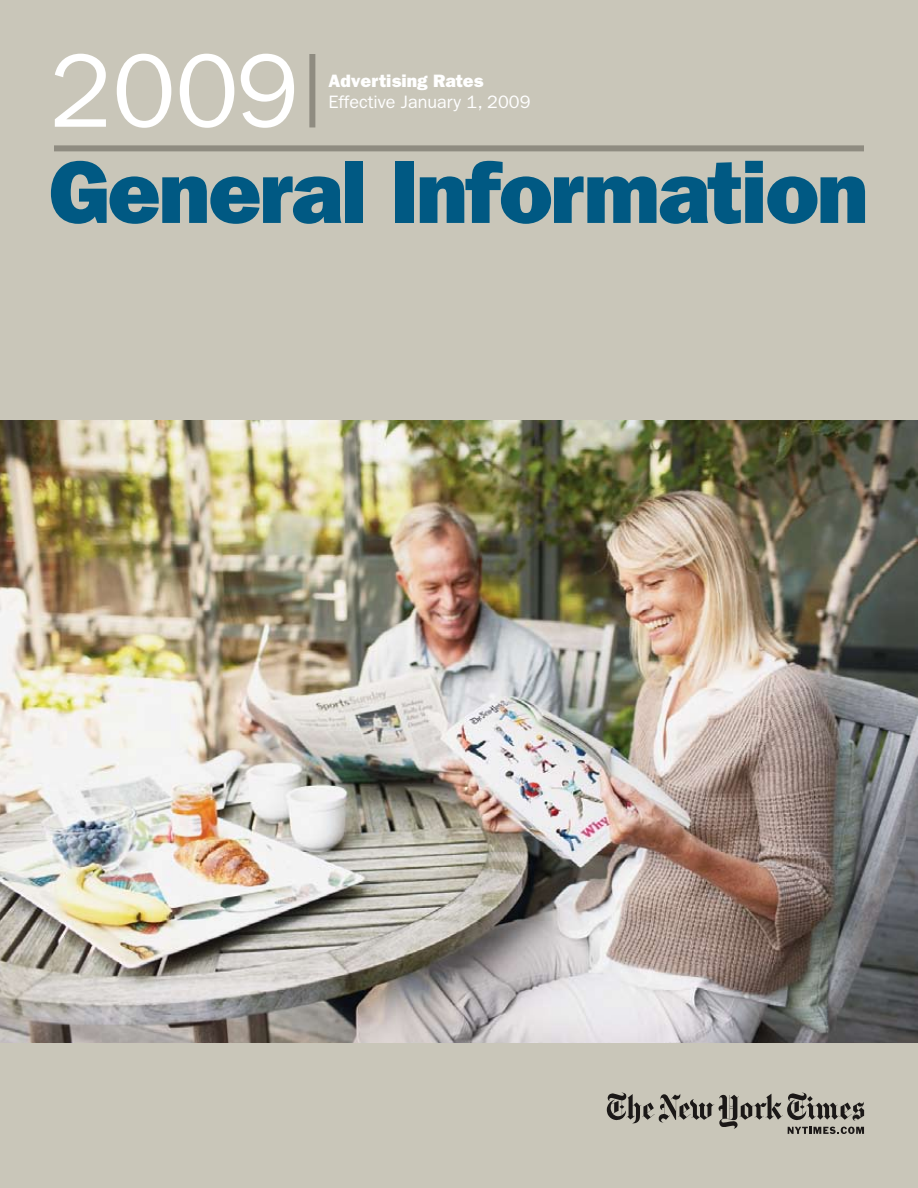
<style>
.page{position:relative;width:918px;height:1188px;background:#c9c6b9}
.page>*{position:absolute;margin:0;border:0;box-sizing:border-box;transform-origin:0 0}
.t1{font:105px "Franklin Gothic";color:#fff}
.t2{font:800 89.25px "Franklin Gothic";letter-spacing:-.025em;color:#005983}
.t3{font:18px "Franklin Gothic";color:#fff}
.t4{font:800 18px "Franklin Gothic";color:#fff}
</style>
<div class="page">
<img style="left:0;top:420px;width:918px;height:622px">
<div style="left:309px;top:54px;width:6px;height:73px;background:#8f8c81"></div>
<div style="left:54px;top:145px;width:810px;height:6px;background:#8f8c81"></div>
<svg style="left:607px;top:1093px;width:258px;height:41px"></svg>
<h1 class="t1" style="left:50px;top:31px;width:251px">2009</h1>
<p class="t4" style="left:329px;top:70px;width:156px">Advertising Rates</p>
<p class="t3" style="left:329px;top:92px;width:203px">Effective January 1, 2009</p>
<h2 class="t2" style="left:49px;top:140px;width:821px">General Information</h2>
</div>
